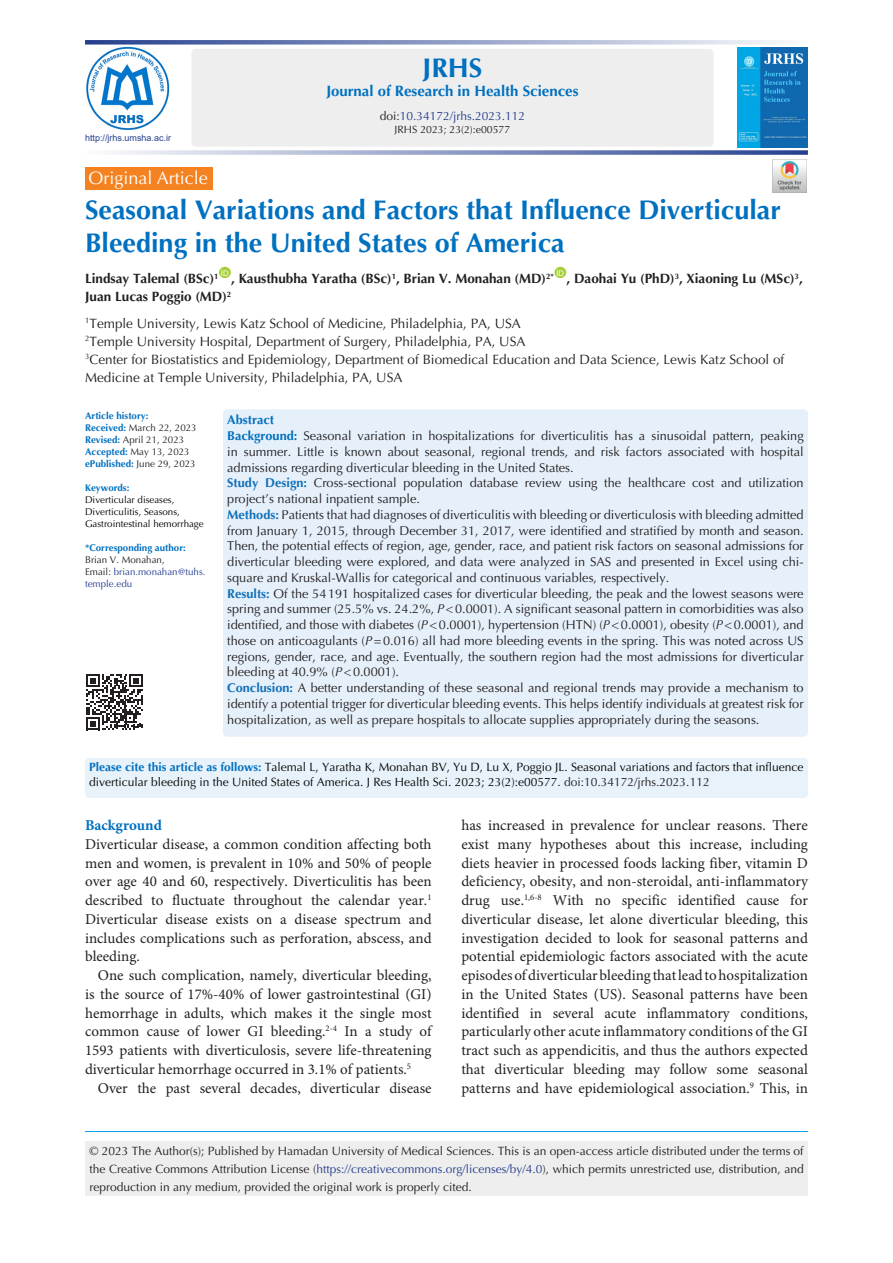
<style>
.page{position:relative;width:893px;height:1263px;background:#fff}
.page>*{position:absolute;margin:0;border:0;box-sizing:border-box;transform-origin:0 0}
.t1{font:700 27px/33px "Optima LT Std";color:#0070c0}
.t2{font:18px "Optima LT Std";color:#fff}
.t3{font:15px/18.8px "Minion Pro";color:#231f20;text-align:justify}
.t4{font:700 15px "Optima LT Std";color:#0070c0}
.heading_1{font:700 15px "Minion Pro";color:#0070c0}
.t5{font:13.5px/18px "Optima LT Std";color:#231f20}
.t6{font:700 13.5px "Optima LT Std";color:#231f20}
.t7{font:12.75px/15.8px "Optima LT Std";color:#231f20;text-align:justify}
.t8{font:700 12.75px "Optima LT Std";color:#0070c0}
.t9{font:12px/18px "Optima LT Std";color:#221e1f;text-align:justify}
.t10{font:12px/15px "Optima LT Std";color:#040503}
.t11{font:12px "Optima LT Std";color:#253f8e}
.t12{font:10.5px "Optima LT Std";color:#231f20}
.t13{font:9.75px "Optima LT Std";color:#231f20}
.t14{font:9.75px/12px "Optima LT Std";color:#000}
.t15{font:700 9.75px "Optima LT Std";color:#0070c0}
.t16{font:9.75px/12px "Optima LT Std";color:#253f8e}
.Body_Text{font:9px "Arial";color:#253f8e}
.t17{font:7.8px "Arial";color:#fff}
.s1{color:#231f20}
.s2{font-weight:700;color:#0070c0}
.s3{font-weight:400;color:#231f20}
.s4{font-weight:700;color:#1070b9}
.s5{font-style:italic}
.s6{color:#253f8e}
</style>
<div class="page">
<hr style="left:85px;top:1131px;width:723px;height:1px;background:#0099e5">
<div style="left:191px;top:49px;width:522px;height:98px;background:#eee;border-radius:4px"></div>
<div style="left:85px;top:1141px;width:723px;height:55px;background:#eee"></div>
<div style="left:219px;top:267px;width:12px;height:11px;background:#a6ce39;border-radius:50%"></div>
<div style="left:554px;top:267px;width:12px;height:11px;background:#a6ce39;border-radius:50%"></div>
<div style="left:85px;top:167px;width:128px;height:23px;background:#f58220"></div>
<img style="left:773px;top:159px;width:34px;height:34px">
<img style="left:738px;top:47px;width:70px;height:100px">
<img style="left:86px;top:47px;width:84px;height:83px">
<svg style="left:112px;top:150px;width:696px;height:5px"></svg>
<svg style="left:85px;top:40px;width:697px;height:5px"></svg>
<div style="left:223px;top:409px;width:585px;height:328px;background:#e6f0fa;border-radius:4px"></div>
<svg style="left:86px;top:674px;width:57px;height:56px"></svg>
<div style="left:85px;top:758px;width:723px;height:40px;background:#e8f2fa;border-radius:4px"></div>
<p class="Body_Text" style="left:85px;top:132px;width:88px">http://jrhs.umsha.ac.ir</p>
<p class="t2" style="left:88px;top:167px;width:121px">Original Article</p>
<p class="t1" style="left:422px;top:52px;width:61px">JRHS</p>
<p class="t4" style="left:326px;top:83px;width:254px">Journal of Research in Health Sciences</p>
<p class="t11" style="left:380px;top:109px;width:147px"><span class="s1">doi:</span>10.34172/jrhs.2023.112</p>
<p class="t12" style="left:395px;top:124px;width:117px">JRHS 2023; 23(2):e00577</p>
<p class="t1" style="left:85px;top:194px;width:697px">Seasonal Variations and Factors that Influence Diverticular<br>Bleeding in the United States of America</p>
<p class="t6" style="left:85px;top:271px;width:135px">Lindsay Talemal (BSc)<sup>1</sup></p>
<p class="t17" style="left:221px;top:267px;width:9px">ID</p>
<p class="t17" style="left:556px;top:267px;width:9px">ID</p>
<p class="t6" style="left:231px;top:271px;width:324px">, Kausthubha Yaratha (BSc)<sup>1</sup>, Brian V. Monahan (MD)<sup>2*</sup></p>
<p class="t6" style="left:567px;top:271px;width:238px">, Daohai Yu (PhD)<sup>3</sup>, Xiaoning Lu (MSc)<sup>3</sup>,</p>
<p class="t6" style="left:85px;top:289px;width:148px">Juan Lucas Poggio (MD)<sup>2</sup></p>
<p class="t5" style="left:85px;top:314px;width:437px"><sup>1</sup>Temple University, Lewis Katz School of Medicine, Philadelphia, PA, USA</p>
<p class="t5" style="left:85px;top:332px;width:442px"><sup>2</sup>Temple University Hospital, Department of Surgery, Philadelphia, PA, USA</p>
<p class="t5" style="left:85px;top:350px;width:701px"><sup>3</sup>Center for Biostatistics and Epidemiology, Department of Biomedical Education and Data Science, Lewis Katz School of<br>Medicine at Temple University, Philadelphia, PA, USA</p>
<p class="t15" style="left:85px;top:410px;width:65px">Article history:</p>
<p class="t13" style="left:85px;top:422px;width:113px"><span class="s2">Received:</span> March 22, 2023</p>
<p class="t13" style="left:85px;top:434px;width:101px"><span class="s2">Revised:</span> April 21, 2023</p>
<p class="t13" style="left:85px;top:446px;width:106px"><span class="s2">Accepted:</span> May 13, 2023</p>
<p class="t15" style="left:85px;top:458px;width:112px">ePublished: <span class="s3">June 29, 2023</span></p>
<p class="t15" style="left:85px;top:482px;width:46px">Keywords:</p>
<p class="t14" style="left:85px;top:493px;width:120px">Diverticular diseases,<br>Diverticulitis, Seasons,<br>Gastrointestinal hemorrhage</p>
<p class="t15" style="left:85px;top:542px;width:102px">*Corresponding author:</p>
<p class="t13" style="left:85px;top:554px;width:81px">Brian V. Monahan,</p>
<p class="t16" style="left:85px;top:565px;width:122px"><span class="s1">Email:</span> brian.monahan@tuhs. temple.edu</p>
<p class="t8" style="left:227px;top:413px;width:48px">Abstract</p>
<p class="t7" style="left:227px;top:428px;width:578px"><span class="s2">Background:</span> Seasonal variation in hospitalizations for diverticulitis has a sinusoidal pattern, peaking in summer. Little is known about seasonal, regional trends, and risk factors associated with hospital admissions regarding diverticular bleeding in the United States.</p>
<p class="t7" style="left:227px;top:475px;width:578px"><span class="s4">Study Design:</span> Cross-sectional population database review using the healthcare cost and utilization project’s national inpatient sample.</p>
<p class="t7" style="left:227px;top:507px;width:578px"><span class="s4">Methods:</span> Patients that had diagnoses of diverticulitis with bleeding or diverticulosis with bleeding admitted from January 1, 2015, through December 31, 2017, were identified and stratified by month and season.<br>Then, the potential effects of region, age, gender, race, and patient risk factors on seasonal admissions for diverticular bleeding were explored, and data were analyzed in SAS and presented in Excel using chi&shy;square and Kruskal-Wallis for categorical and continuous variables, respectively.</p>
<p class="t7" style="left:227px;top:586px;width:578px"><span class="s4">Results:</span> Of the 54191 hospitalized cases for diverticular bleeding, the peak and the lowest seasons were spring and summer (25.5% vs. 24.2%, <span class="s5">P</span>&lt;0.0001). A significant seasonal pattern in comorbidities was also identified, and those with diabetes (<span class="s5">P</span>&lt;0.0001), hypertension (HTN) (<span class="s5">P</span>&lt;0.0001), obesity (<span class="s5">P</span>&lt;0.0001), and those on anticoagulants (<span class="s5">P</span>=0.016) all had more bleeding events in the spring. This was noted across US regions, gender, race, and age. Eventually, the southern region had the most admissions for diverticular bleeding at 40.9% (<span class="s5">P</span>&lt;0.0001).</p>
<p class="t7" style="left:227px;top:680px;width:578px"><span class="s4">Conclusion:</span> A better understanding of these seasonal and regional trends may provide a mechanism to identify a potential trigger for diverticular bleeding events. This helps identify individuals at greatest risk for hospitalization, as well as prepare hospitals to allocate supplies appropriately during the seasons.</p>
<p class="t10" style="left:89px;top:760px;width:716px"><span class="s2">Please cite this article as follows:</span> Talemal L, Yaratha K, Monahan BV, Yu D, Lu X, Poggio JL. Seasonal variations and factors that influence diverticular bleeding in the United States of America. J Res Health Sci. 2023; 23(2):e00577. <span class="s1">doi:10.34172/jrhs.2023.112</span></p>
<p class="heading_1" style="left:85px;top:815px;width:78px">Background</p>
<p class="t3" style="left:85px;top:835px;width:348px">Diverticular disease, a common condition affecting both men and women, is prevalent in 10% and 50% of people over age 40 and 60, respectively. Diverticulitis has been described to fluctuate throughout the calendar year.<sup>1<br></sup>Diverticular disease exists on a disease spectrum and includes complications such as perforation, abscess, and bleeding.</p>
<p class="t3" style="left:85px;top:967px;width:348px;text-indent:13px">One such complication, namely, diverticular bleeding, is the source of 17%-40% of lower gastrointestinal (GI) hemorrhage in adults, which makes it the single most common cause of lower GI bleeding.<sup>2-4</sup> In a study of 1593 patients with diverticulosis, severe life-threatening diverticular hemorrhage occurred in 3.1% of patients.<sup>5</sup></p>
<p class="t3" style="left:98px;top:1079px;width:335px">Over the past several decades, diverticular disease</p>
<p class="t3" style="left:461px;top:817px;width:348px">has increased in prevalence for unclear reasons. There exist many hypotheses about this increase, including diets heavier in processed foods lacking fiber, vitamin D deficiency, obesity, and non-steroidal, anti-inflammatory drug use.<sup>1,6-8</sup> With no specific identified cause for diverticular disease, let alone diverticular bleeding, this investigation decided to look for seasonal patterns and potential epidemiologic factors associated with the acute episodes of diverticular bleeding that lead to hospitalization in the United States (US). Seasonal patterns have been identified in several acute inflammatory conditions, particularly other acute inflammatory conditions of the GI tract such as appendicitis, and thus the authors expected that diverticular bleeding may follow some seasonal patterns and have epidemiological association.<sup>9</sup> This, in</p>
<p class="t9" style="left:90px;top:1142px;width:715px"><span class="s1">© 2023 The Author(s); Published by Hamadan University of Medical Sciences.</span> This is an open-access article distributed under the terms of the Creative Commons Attribution License (<span class="s6">https://creativecommons.org/licenses/by/4.0</span>), which permits unrestricted use, distribution, and reproduction in any medium, provided the original work is properly cited.</p>
</div>
